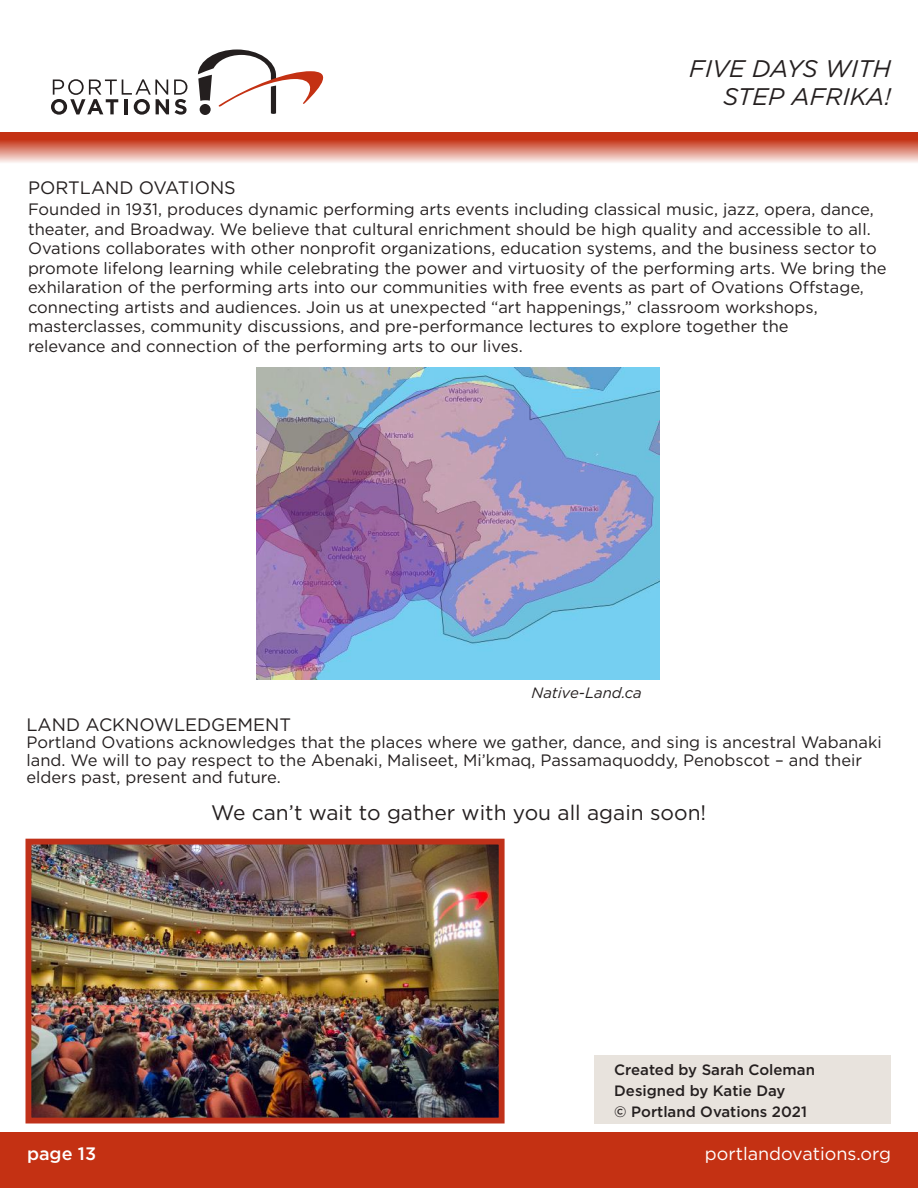
<style>
.page{position:relative;width:918px;height:1188px;background:#fff}
.page>*{position:absolute;margin:0;border:0;box-sizing:border-box;transform-origin:0 0}
.t1{font:italic 24px/28.8px "Gotham";color:#241f1f;text-align:right}
.t2{font:21px "Gotham";color:#241f1f}
.t3{font:18px "Gotham";color:#241f1f}
.t4{font:18px "Gotham";color:#fff}
.t5{font:500 18px "Gotham";color:#fff}
.t6{font:16.5px/19.5px "Gotham";color:#241f1f}
.t7{font:500 15px/21px "Gotham";color:#241f1f}
.t8{font:italic 15px "Gotham";color:#241f1f}
</style>
<div class="page">
<div style="left:0;top:1132px;width:918px;height:56px;background:#c43113"></div>
<svg style="left:198px;top:50px;width:125px;height:64px"></svg>
<svg style="left:51px;top:79px;width:136px;height:36px"></svg>
<div style="left:0;top:133px;width:918px;height:6px;background:#c43113"></div>
<div style="left:0;top:139px;width:918px;height:24px;background:linear-gradient(to bottom,#c33012,#f9ebe8)"></div>
<div style="left:594px;top:1055px;width:297px;height:69px;background:#e8e3dd"></div>
<img style="left:33px;top:846px;width:465px;height:270px">
<div style="left:26px;top:839px;width:479px;height:284px;border:6px solid #c0311a"></div>
<img style="left:257px;top:368px;width:403px;height:312px">
<h1 class="t1" style="left:689px;top:54px;width:203px">FIVE DAYS WITH<br>STEP AFRIKA!</h1>
<p class="t3" style="left:28px;top:178px;width:209px">PORTLAND OVATIONS</p>
<p class="t6" style="left:28px;top:199px;width:860px">Founded in 1931, produces dynamic performing arts events including classical music, jazz, opera, dance, theater, and Broadway. We believe that cultural enrichment should be high quality and accessible to all.<br>Ovations collaborates with other nonprofit organizations, education systems, and the business sector to promote lifelong learning while celebrating the power and virtuosity of the performing arts. We bring the exhilaration of the performing arts into our communities with free events as part of Ovations Offstage, connecting artists and audiences. Join us at unexpected “art happenings,” classroom workshops, masterclasses, community discussions, and pre-performance lectures to explore together the<br>relevance and connection of the performing arts to our lives.</p>
<p class="t8" style="left:532px;top:684px;width:112px">Native-Land.ca</p>
<p class="t3" style="left:26px;top:714px;width:266px">LAND ACKNOWLEDGEMENT</p>
<p class="t6" style="left:26px;top:733px;width:857px;line-height:17.5px">Portland Ovations acknowledges that the places where we gather, dance, and sing is ancestral Wabanaki land. We will to pay respect to the Abenaki, Maliseet, Mi’kmaq, Passamaquoddy, Penobscot – and their elders past, present and future.</p>
<p class="t2" style="left:211px;top:801px;width:497px">We can’t wait to gather with you all again soon!</p>
<p class="t7" style="left:614px;top:1058px;width:202px">Created by Sarah Coleman<br>Designed by Katie Day<br>© Portland Ovations 2021</p>
<p class="t5" style="left:27px;top:1143px;width:71px">page 13</p>
<p class="t4" style="left:705px;top:1144px;width:188px">portlandovations.org</p>
</div>
